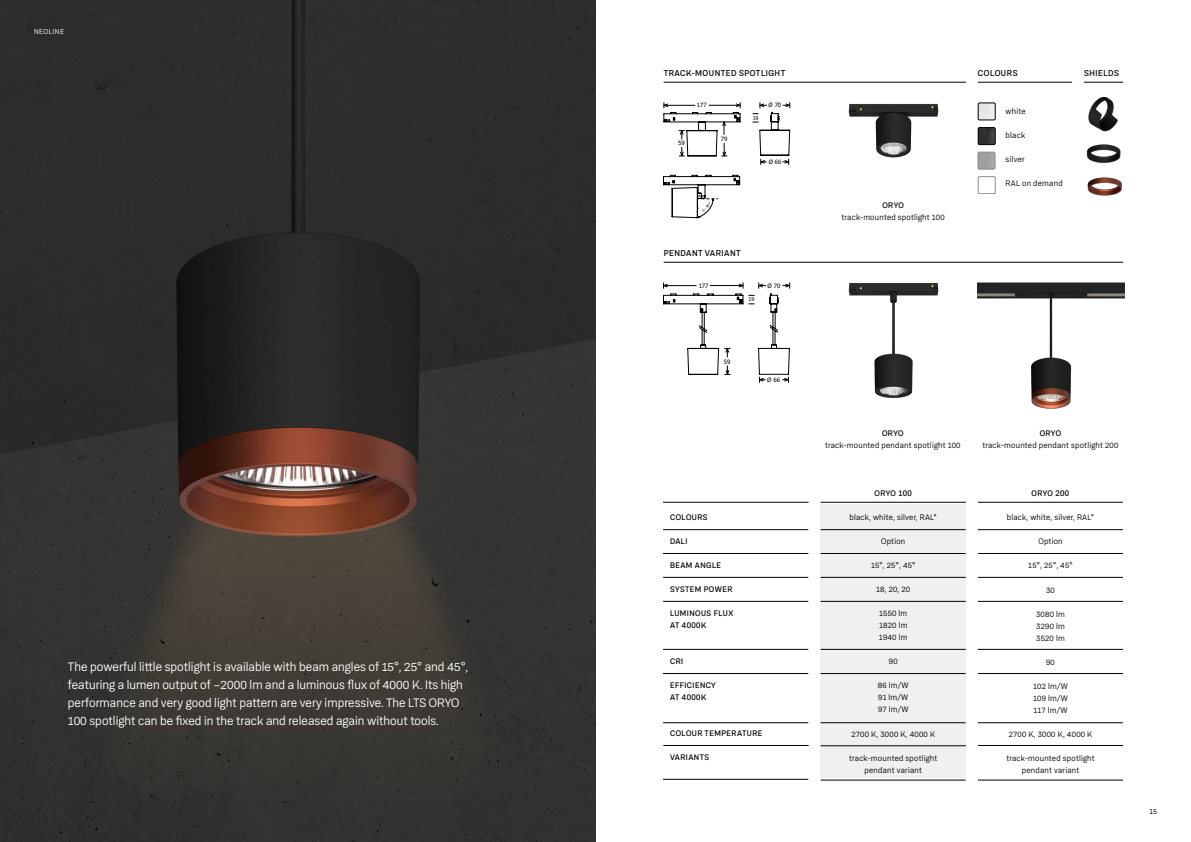
<style>
.page{position:relative;width:1191px;height:842px;background:#fff}
.page>*{position:absolute;margin:0;border:0;box-sizing:border-box;transform-origin:0 0}
.t1{font:13px/18px "Konkret Grotesk Pro";letter-spacing:.005em;color:#fff}
.t2{font:500 9px "Konkret Grotesk Pro";letter-spacing:.055em;color:#000}
.t3{font:8.5px/12px "Konkret Grotesk Pro";letter-spacing:.03em;color:#000;text-align:justify}
.t4{font:500 8.5px/12px "Konkret Grotesk Pro";letter-spacing:.055em;color:#000}
.t5{font:8px "Konkret Grotesk Pro";color:#000}
.t6{font:7.5px "Konkret Grotesk Pro";letter-spacing:.065em;color:#fff}
.t7{font:6px "Tahoma";color:#000}
.t8{font:5.9px "Tahoma";letter-spacing:.005em;color:#000}
.t9{font:5.4px "Tahoma";color:#000}
.t10{font:5.3px "Tahoma";color:#000}
.t11{font:3.5px "Tahoma";color:#020203}
</style>
<div class="page">
<img style="left:977px;top:282px;width:147px;height:127px">
<div style="left:820px;top:505px;width:146px;height:273px;background:#f0f0f0"></div>
<div style="left:0;top:0;width:595px;height:842px;background:#323231"></div>
<hr style="left:820px;top:502px;width:146px;height:1px;background:#000">
<hr style="left:978px;top:502px;width:144px;height:1px;background:#000">
<hr style="left:663px;top:502px;width:145px;height:1px;background:#000">
<hr style="left:978px;top:529px;width:145px;height:1px;background:#000">
<hr style="left:978px;top:553px;width:145px;height:1px;background:#000">
<hr style="left:978px;top:577px;width:145px;height:1px;background:#000">
<hr style="left:978px;top:601px;width:145px;height:1px;background:#000">
<hr style="left:978px;top:649px;width:145px;height:1px;background:#000">
<hr style="left:978px;top:673px;width:145px;height:1px;background:#000">
<hr style="left:978px;top:722px;width:145px;height:1px;background:#000">
<hr style="left:978px;top:780px;width:145px;height:1px;background:#000">
<hr style="left:978px;top:745px;width:145px;height:1px;background:#000">
<hr style="left:820px;top:529px;width:145px;height:1px;background:#000">
<hr style="left:820px;top:553px;width:145px;height:1px;background:#000">
<hr style="left:820px;top:577px;width:145px;height:1px;background:#000">
<hr style="left:820px;top:601px;width:145px;height:1px;background:#000">
<hr style="left:820px;top:649px;width:145px;height:1px;background:#000">
<hr style="left:820px;top:673px;width:145px;height:1px;background:#000">
<hr style="left:820px;top:722px;width:145px;height:1px;background:#000">
<hr style="left:820px;top:780px;width:145px;height:1px;background:#000">
<hr style="left:820px;top:746px;width:146px;height:1px;background:#000">
<hr style="left:663px;top:529px;width:145px;height:1px;background:#000">
<hr style="left:663px;top:553px;width:145px;height:1px;background:#000">
<hr style="left:663px;top:577px;width:145px;height:1px;background:#000">
<hr style="left:663px;top:601px;width:145px;height:1px;background:#000">
<hr style="left:663px;top:649px;width:145px;height:1px;background:#000">
<hr style="left:663px;top:673px;width:145px;height:1px;background:#000">
<hr style="left:663px;top:722px;width:145px;height:1px;background:#000">
<hr style="left:663px;top:745px;width:145px;height:1px;background:#000">
<hr style="left:663px;top:779px;width:145px;height:1px;background:#000">
<img style="left:0;top:0;width:595px;height:602px">
<img style="left:848px;top:104px;width:91px;height:54px">
<img style="left:848px;top:282px;width:91px;height:116px">
<hr style="left:663px;top:82px;width:303px;height:1px;background:#000">
<hr style="left:663px;top:262px;width:460px;height:1px;background:#000">
<img style="left:1088px;top:97px;width:30px;height:35px">
<hr style="left:1084px;top:82px;width:39px;height:1px;background:#000">
<hr style="left:978px;top:82px;width:94px;height:1px;background:#000">
<div style="left:978px;top:103px;width:17px;height:17px;border:1px solid #000"></div>
<img style="left:980px;top:129px;width:13px;height:14px">
<div style="left:978px;top:127px;width:17px;height:18px;border:1px solid #000"></div>
<div style="left:978px;top:152px;width:17px;height:17px;border:1px solid #000"></div>
<div style="left:978px;top:177px;width:17px;height:17px;border:1px solid #000"></div>
<img style="left:1087px;top:177px;width:35px;height:19px">
<img style="left:1087px;top:144px;width:34px;height:19px">
<svg style="left:663px;top:103px;width:127px;height:115px"></svg>
<svg style="left:783px;top:283px;width:7px;height:5px"></svg>
<svg style="left:758px;top:283px;width:7px;height:5px"></svg>
<hr style="left:710px;top:285px;width:32px;height:1px;background:#000">
<svg style="left:739px;top:283px;width:5px;height:5px"></svg>
<hr style="left:663px;top:285px;width:33px;height:1px;background:#000">
<svg style="left:663px;top:283px;width:4px;height:5px"></svg>
<svg style="left:663px;top:294px;width:126px;height:88px"></svg>
<svg style="left:45px;top:484px;width:508px;height:358px"></svg>
<p class="t6" style="left:34px;top:26px;width:32px">NEOLINE</p>
<p class="t1" style="left:68px;top:656px;width:402px">The powerful little spotlight is available with beam angles of 15°, 25° and 45°, featuring a lumen output of ~2000 lm and a luminous flux of 4000 K. Its high performance and very good light pattern are very impressive. The LTS ORYO 100 spotlight can be fixed in the track and released again without tools.</p>
<p class="t2" style="left:663px;top:67px;width:123px">TRACK-MOUNTED SPOTLIGHT</p>
<p class="t8" style="left:697px;top:101px;width:11px">177</p>
<p class="t8" style="left:678px;top:139px;width:8px">59</p>
<p class="t8" style="left:720px;top:135px;width:8px">79</p>
<p class="t11" style="left:701px;top:210px;width:12px;rotate:-47deg">0 - 90°</p>
<p class="t10" style="left:752px;top:114px;width:7px">19</p>
<p class="t8" style="left:768px;top:101px;width:14px">Ø 70</p>
<p class="t8" style="left:768px;top:158px;width:14px">Ø 66</p>
<p class="t2" style="left:663px;top:247px;width:79px">PENDANT VARIANT</p>
<p class="t7" style="left:698px;top:281px;width:11px">177</p>
<p class="t7" style="left:767px;top:282px;width:14px">Ø 70</p>
<p class="t9" style="left:748px;top:296px;width:7px">19</p>
<p class="t7" style="left:723px;top:357px;width:8px">59</p>
<p class="t7" style="left:767px;top:376px;width:14px">Ø 66</p>
<p class="t4" style="left:670px;top:511px;width:39px">COLOURS</p>
<p class="t4" style="left:670px;top:535px;width:19px">DALI</p>
<p class="t4" style="left:670px;top:559px;width:53px">BEAM ANGLE</p>
<p class="t4" style="left:670px;top:583px;width:64px">SYSTEM POWER</p>
<p class="t4" style="left:670px;top:607px;width:65px">LUMINOUS FLUX<br>AT 4000K</p>
<p class="t4" style="left:670px;top:655px;width:15px">CRI</p>
<p class="t4" style="left:670px;top:679px;width:47px">EFFICIENCY<br>AT 4000K</p>
<p class="t4" style="left:670px;top:727px;width:94px">COLOUR TEMPERATURE</p>
<p class="t4" style="left:670px;top:751px;width:40px">VARIANTS</p>
<p class="t4" style="left:882px;top:199px;width:23px">ORYO</p>
<p class="t3" style="left:841px;top:211px;width:105px">track-mounted spotlight 100</p>
<p class="t2" style="left:978px;top:67px;width:41px">COLOURS</p>
<p class="t2" style="left:1084px;top:67px;width:36px">SHIELDS</p>
<p class="t3" style="left:1005px;top:105px;width:22px">white</p>
<p class="t3" style="left:1005px;top:129px;width:21px">black</p>
<p class="t3" style="left:1005px;top:153px;width:21px">silver</p>
<p class="t3" style="left:1005px;top:177px;width:59px">RAL on demand</p>
<p class="t4" style="left:882px;top:427px;width:23px">ORYO</p>
<p class="t3" style="left:825px;top:439px;width:137px">track-mounted pendant spotlight 100</p>
<p class="t4" style="left:1039px;top:427px;width:23px">ORYO</p>
<p class="t3" style="left:982px;top:439px;width:137px">track-mounted pendant spotlight 200</p>
<p class="t4" style="left:874px;top:487px;width:39px">ORYO 100</p>
<p class="t4" style="left:1031px;top:487px;width:39px">ORYO 200</p>
<p class="t3" style="left:849px;top:511px;width:89px">black, white, silver, RAL*</p>
<p class="t3" style="left:881px;top:535px;width:26px">Option</p>
<p class="t3" style="left:871px;top:559px;width:46px">15°, 25°, 45°</p>
<p class="t3" style="left:876px;top:583px;width:36px">18, 20, 20</p>
<p class="t3" style="left:879px;top:607px;width:30px">1550 lm 1820 lm 1940 lm</p>
<p class="t3" style="left:889px;top:655px;width:10px">90</p>
<p class="t3" style="left:878px;top:679px;width:32px">86 lm/W 91 lm/W 97 lm/W</p>
<p class="t3" style="left:851px;top:727px;width:85px">2700 K, 3000 K, 4000 K</p>
<p class="t3" style="left:849px;top:751px;width:90px;text-align:center">track-mounted spotlight pendant variant</p>
<p class="t3" style="left:1006px;top:511px;width:89px">black, white, silver, RAL*</p>
<p class="t3" style="left:1038px;top:535px;width:26px">Option</p>
<p class="t3" style="left:1028px;top:559px;width:46px">15°, 25°, 45°</p>
<p class="t3" style="left:1046px;top:583px;width:10px">30</p>
<p class="t3" style="left:1036px;top:607px;width:30px">3080 lm 3290 lm 3520 lm</p>
<p class="t3" style="left:1046px;top:655px;width:10px">90</p>
<p class="t3" style="left:1033px;top:679px;width:36px">102 lm/W 109 lm/W 117 lm/W</p>
<p class="t3" style="left:1008px;top:727px;width:85px">2700 K, 3000 K, 4000 K</p>
<p class="t3" style="left:1006px;top:751px;width:90px;text-align:center">track-mounted spotlight pendant variant</p>
<p class="t5" style="left:1149px;top:805px;width:9px">15</p>
</div>
